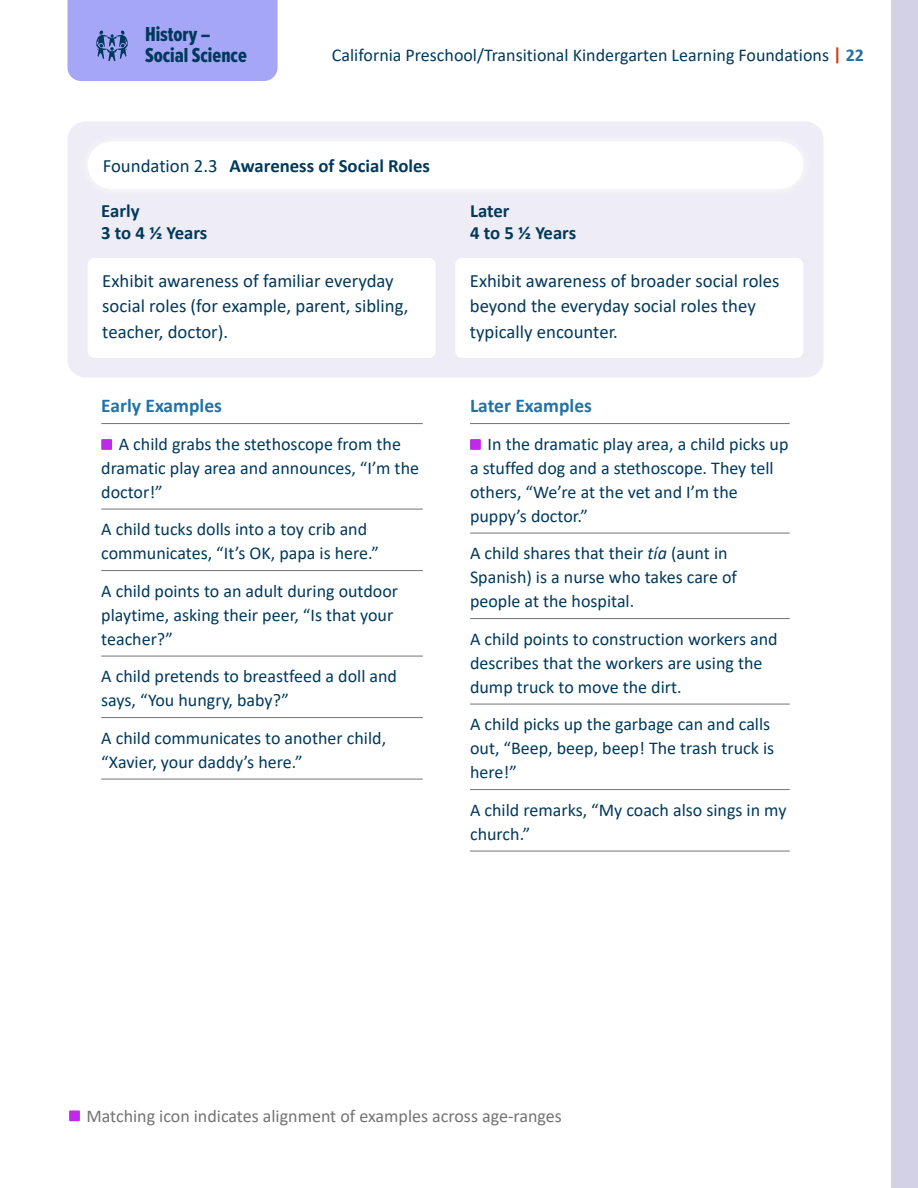
<style>
.page{position:relative;width:918px;height:1188px;background:#fff}
.page>*{position:absolute;margin:0;border:0;box-sizing:border-box;transform-origin:0 0}
.t1{font:21px/21px "Proxima Nova Ex Cn Extrabld";color:#00395c}
.t2{font:700 19.5px "Calibri";color:#2272a8}
.t3{font:18.75px/25.5px "Calibri";color:#00395c}
.t4{font:700 18.75px/22.5px "Calibri";color:#00395c}
.t5{font:18px/24px "Calibri";color:#00395c}
.t6{font:18px "Calibri";color:#737373}
.s1{font-weight:700;color:#cf3f1c}
.s2{font-weight:700;color:#2272a8}
.s3{font-weight:400}
.s4{font-style:italic}
</style>
<div class="page">
<div style="left:68px;top:0;width:210px;height:81px;background:#a6a6f7"></div>
<div style="left:891px;top:0;width:27px;height:1188px;background:#d2d1e6"></div>
<div style="left:69px;top:1110px;width:11px;height:11px;background:#bf2ae8"></div>
<div style="left:68px;top:122px;width:756px;height:256px;background:#eeedf5;border-radius:18px"></div>
<div style="left:88px;top:142px;width:715px;height:47px;background:#fff;border-radius:24px"></div>
<div style="left:88px;top:258px;width:348px;height:100px;background:#fff;border-radius:7px"></div>
<div style="left:455px;top:258px;width:348px;height:100px;background:#fff;border-radius:7px"></div>
<hr style="left:101px;top:423px;width:322px;height:1px;background:#737373">
<hr style="left:101px;top:509px;width:322px;height:1px;background:#737373">
<hr style="left:101px;top:570px;width:322px;height:1px;background:#737373">
<hr style="left:101px;top:656px;width:322px;height:1px;background:#737373">
<hr style="left:101px;top:717px;width:322px;height:1px;background:#737373">
<hr style="left:101px;top:779px;width:322px;height:1px;background:#737373">
<div style="left:101px;top:439px;width:11px;height:11px;background:#bf2ae8"></div>
<hr style="left:470px;top:423px;width:320px;height:1px;background:#737373">
<hr style="left:470px;top:533px;width:320px;height:1px;background:#737373">
<hr style="left:470px;top:618px;width:320px;height:1px;background:#737373">
<hr style="left:470px;top:704px;width:320px;height:1px;background:#737373">
<hr style="left:470px;top:789px;width:320px;height:1px;background:#737373">
<hr style="left:470px;top:851px;width:320px;height:1px;background:#737373">
<div style="left:470px;top:439px;width:11px;height:11px;background:#bf2ae8"></div>
<p class="t1" style="left:145px;top:23px;width:103px">History –<br>Social Science</p>
<p class="t5" style="left:332px;top:42px;width:534px">California Preschool/Transitional Kindergarten Learning Foundations <span class="s1">|</span> <span class="s2">22</span></p>
<p class="t4" style="left:103px;top:153px;width:329px"><span class="s3">Foundation 2.3</span> Awareness of Social Roles</p>
<p class="t4" style="left:101px;top:199px;width:108px">Early<br>3 to 4 ½ Years</p>
<p class="t3" style="left:102px;top:267px;width:308px">Exhibit awareness of familiar everyday social roles (for example, parent, sibling, teacher, doctor).</p>
<p class="t2" style="left:101px;top:394px;width:122px">Early Examples</p>
<p class="t5" style="left:101px;top:431px;width:319px;text-indent:18px">A child grabs the stethoscope from the dramatic play area and announces, “I’m the doctor!”</p>
<p class="t5" style="left:101px;top:517px;width:279px">A child tucks dolls into a toy crib and communicates, “It’s OK, papa is here.”</p>
<p class="t5" style="left:101px;top:578px;width:298px">A child points to an adult during outdoor playtime, asking their peer, “Is that your teacher?”</p>
<p class="t5" style="left:101px;top:664px;width:297px">A child pretends to breastfeed a doll and says, “You hungry, baby?”</p>
<p class="t5" style="left:101px;top:725px;width:286px">A child communicates to another child, “Xavier, your daddy’s here.”</p>
<p class="t4" style="left:470px;top:199px;width:108px">Later<br>4 to 5 ½ Years</p>
<p class="t3" style="left:470px;top:267px;width:311px">Exhibit awareness of broader social roles beyond the everyday social roles they typically encounter.</p>
<p class="t2" style="left:470px;top:394px;width:123px">Later Examples</p>
<p class="t5" style="left:470px;top:431px;width:320px;text-indent:18px">In the dramatic play area, a child picks up a stuffed dog and a stethoscope. They tell others, “We’re at the vet and I’m the puppy’s doctor.”</p>
<p class="t5" style="left:470px;top:541px;width:268px">A child shares that their <span class="s4">tía</span> (aunt in<br>Spanish) is a nurse who takes care of people at the hospital.</p>
<p class="t5" style="left:470px;top:626px;width:309px">A child points to construction workers and describes that the workers are using the dump truck to move the dirt.</p>
<p class="t5" style="left:470px;top:712px;width:306px">A child picks up the garbage can and calls out, “Beep, beep, beep! The trash truck is here!”</p>
<p class="t5" style="left:470px;top:797px;width:318px">A child remarks, “My coach also sings in my church.”</p>
<p class="t6" style="left:86px;top:1104px;width:477px">Matching icon indicates alignment of examples across age-ranges</p>
</div>
